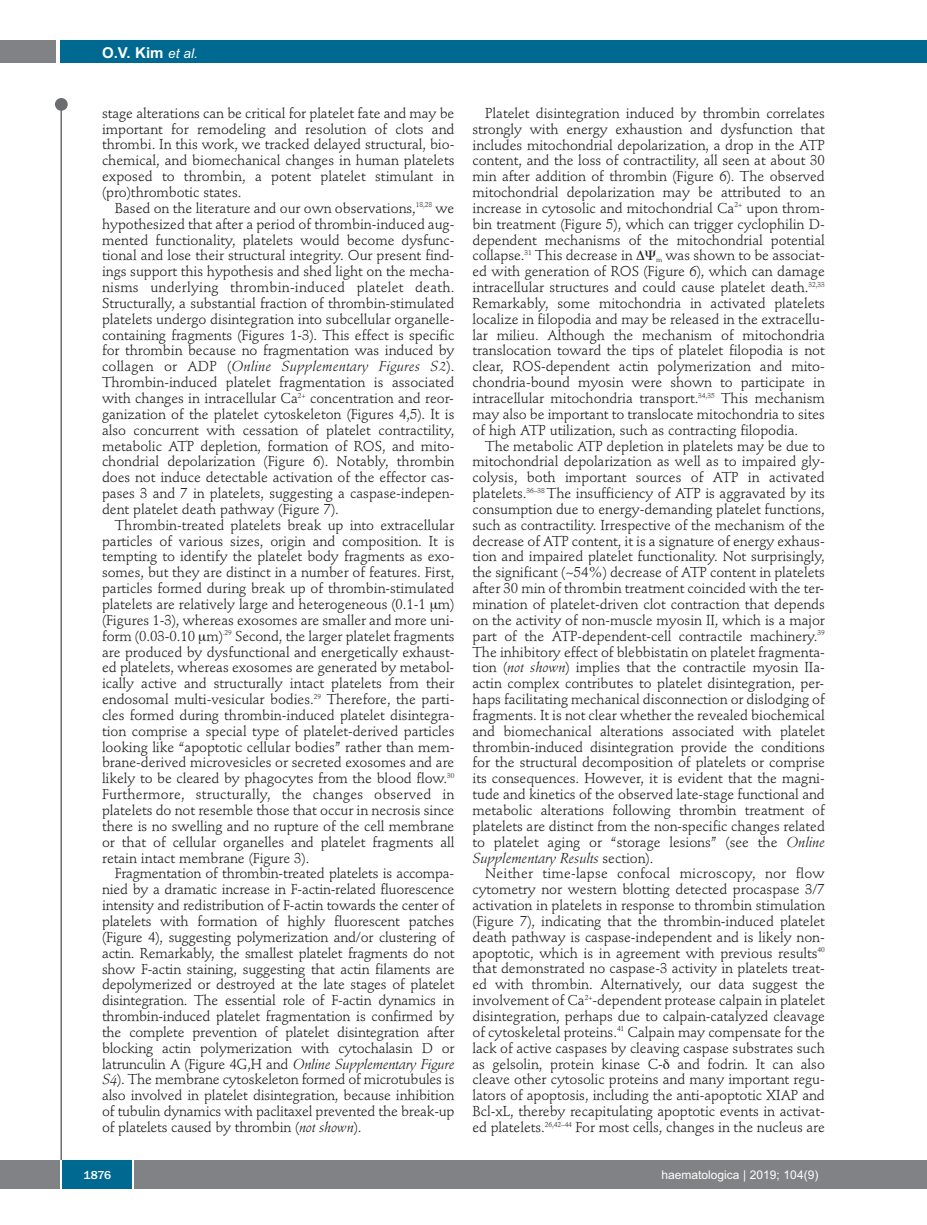
<style>
.page{position:relative;width:927px;height:1225px;background:#fff}
.page>*{position:absolute;margin:0;border:0;box-sizing:border-box;transform-origin:0 0}
.t1{font:700 15px "Arial";color:#fff}
.t2{font:14.25px/15.9px "Stempel Schneidler";letter-spacing:-.005em;color:#231f20;text-align:justify}
.t3{font:12px "Arial";color:#fff}
.t4{font:500 12px "Franklin Gothic";color:#fff}
.s1{font-weight:400;font-style:italic;font-size:13.5px}
.s2{font-style:italic}
</style>
<div class="page">
<div style="left:911px;top:40px;width:16px;height:22px;background:#006991"></div>
<div style="left:910px;top:1160px;width:17px;height:28px;background:#808285"></div>
<div style="left:55px;top:98px;width:13px;height:13px;background:#6c6d70;border-radius:50%"></div>
<hr style="left:60px;top:101px;width:2px;height:1061px;background:#6c6d70">
<div style="left:60px;top:40px;width:852px;height:22px;background:#006991"></div>
<div style="left:0;top:40px;width:56px;height:22px;background:#808285"></div>
<div style="left:0;top:1160px;width:911px;height:28px;background:#808285"></div>
<div style="left:62px;top:1160px;width:71px;height:28px;background:#006991"></div>
<hr style="left:60px;top:1160px;width:2px;height:28px;background:#fff">
<svg style="left:133px;top:1160px;width:1px;height:28px"></svg>
<p class="t1" style="left:102px;top:44px;width:97px">O.V. Kim <span class="s1">et al.</span></p>
<p class="t2" style="left:102px;top:106px;width:354px">stage alterations can be critical for platelet fate and may be important for remodeling and resolution of clots and thrombi. In this work, we tracked delayed structural, bio&shy;chemical, and biomechanical changes in human platelets exposed to thrombin, a potent platelet stimulant in (pro)thrombotic states.</p>
<p class="t2" style="left:102px;top:201px;width:354px;text-indent:13px">Based on the literature and our own observations,<sup>18,28</sup> we hypothesized that after a period of thrombin-induced aug&shy;mented functionality, platelets would become dysfunc&shy;tional and lose their structural integrity. Our present find&shy;ings support this hypothesis and shed light on the mecha&shy;nisms underlying thrombin-induced platelet death.<br>Structurally, a substantial fraction of thrombin-stimulated platelets undergo disintegration into subcellular organelle&shy;containing fragments (Figures 1-3). This effect is specific for thrombin because no fragmentation was induced by collagen or ADP (<span class="s2">Online Supplementary Figures S2</span>).<br>Thrombin-induced platelet fragmentation is associated with changes in intracellular Ca<sup>2+</sup> concentration and reor&shy;ganization of the platelet cytoskeleton (Figures 4,5). It is also concurrent with cessation of platelet contractility, metabolic ATP depletion, formation of ROS, and mito&shy;chondrial depolarization (Figure 6). Notably, thrombin does not induce detectable activation of the effector cas&shy;pases 3 and 7 in platelets, suggesting a caspase-indepen&shy;dent platelet death pathway (Figure 7).</p>
<p class="t2" style="left:102px;top:518px;width:354px;text-indent:13px">Thrombin-treated platelets break up into extracellular particles of various sizes, origin and composition. It is tempting to identify the platelet body fragments as exo&shy;somes, but they are distinct in a number of features. First, particles formed during break up of thrombin-stimulated platelets are relatively large and heterogeneous (0.1-1 m) (Figures 1-3), whereas exosomes are smaller and more uni&shy;form (0.03-0.10 m)<sup>.29</sup> Second, the larger platelet fragments are produced by dysfunctional and energetically exhaust&shy;ed platelets, whereas exosomes are generated by metabol&shy;ically active and structurally intact platelets from their endosomal multi-vesicular bodies.<sup>29</sup> Therefore, the parti&shy;cles formed during thrombin-induced platelet disintegra&shy;tion comprise a special type of platelet-derived particles looking like “apoptotic cellular bodies” rather than mem&shy;brane-derived microvesicles or secreted exosomes and are likely to be cleared by phagocytes from the blood flow.<sup>30<br></sup>Furthermore, structurally, the changes observed in platelets do not resemble those that occur in necrosis since there is no swelling and no rupture of the cell membrane or that of cellular organelles and platelet fragments all retain intact membrane (Figure 3).</p>
<p class="t2" style="left:102px;top:867px;width:354px;text-indent:13px">Fragmentation of thrombin-treated platelets is accompa&shy;nied by a dramatic increase in F-actin-related fluorescence intensity and redistribution of F-actin towards the center of platelets with formation of highly fluorescent patches (Figure 4), suggesting polymerization and/or clustering of actin. Remarkably, the smallest platelet fragments do not show F-actin staining, suggesting that actin filaments are depolymerized or destroyed at the late stages of platelet disintegration. The essential role of F-actin dynamics in thrombin-induced platelet fragmentation is confirmed by the complete prevention of platelet disintegration after blocking actin polymerization with cytochalasin D or latrunculin A (Figure 4G,H and <span class="s2">Online Supplementary Figure S4</span>). The membrane cytoskeleton formed of microtubules is also involved in platelet disintegration, because inhibition of tubulin dynamics with paclitaxel prevented the break-up of platelets caused by thrombin (<span class="s2">not shown</span>).</p>
<p class="t2" style="left:472px;top:106px;width:354px;text-indent:13px">Platelet disintegration induced by thrombin correlates strongly with energy exhaustion and dysfunction that includes mitochondrial depolarization, a drop in the ATP content, and the loss of contractility, all seen at about 30 min after addition of thrombin (Figure 6). The observed mitochondrial depolarization may be attributed to an increase in cytosolic and mitochondrial Ca<sup>2+</sup> upon throm&shy;bin treatment (Figure 5), which can trigger cyclophilin D&shy;dependent mechanisms of the mitochondrial potential collapse.<sup>31</sup> This decrease in</p>
<p class="t2" style="left:472px;top:249px;width:354px;text-indent:184px"><sub>m</sub> was shown to be associat&shy;ed with generation of ROS (Figure 6), which can damage intracellular structures and could cause platelet death.<sup>32,33<br></sup>Remarkably, some mitochondria in activated platelets localize in filopodia and may be released in the extracellu&shy;lar milieu. Although the mechanism of mitochondria translocation toward the tips of platelet filopodia is not clear, ROS-dependent actin polymerization and mito&shy;chondria-bound myosin were shown to participate in intracellular mitochondria transport.<sup>34,35</sup> This mechanism may also be important to translocate mitochondria to sites of high ATP utilization, such as contracting filopodia.</p>
<p class="t2" style="left:472px;top:439px;width:354px;text-indent:13px">The metabolic ATP depletion in platelets may be due to mitochondrial depolarization as well as to impaired gly&shy;colysis, both important sources of ATP in activated platelets.<sup>36–38</sup> The insufficiency of ATP is aggravated by its consumption due to energy-demanding platelet functions, such as contractility. Irrespective of the mechanism of the decrease of ATP content, it is a signature of energy exhaus&shy;tion and impaired platelet functionality. Not surprisingly, the significant (~54%) decrease of ATP content in platelets after 30 min of thrombin treatment coincided with the ter&shy;mination of platelet-driven clot contraction that depends on the activity of non-muscle myosin II, which is a major part of the ATP-dependent-cell contractile machinery.<sup>39<br></sup>The inhibitory effect of blebbistatin on platelet fragmenta&shy;tion (<span class="s2">not shown</span>) implies that the contractile myosin IIa&shy;actin complex contributes to platelet disintegration, per&shy;haps facilitating mechanical disconnection or dislodging of fragments. It is not clear whether the revealed biochemical and biomechanical alterations associated with platelet thrombin-induced disintegration provide the conditions for the structural decomposition of platelets or comprise its consequences. However, it is evident that the magni&shy;tude and kinetics of the observed late-stage functional and metabolic alterations following thrombin treatment of platelets are distinct from the non-specific changes related to platelet aging or “storage lesions” (see the <span class="s2">Online Supplementary Results</span> section).</p>
<p class="t2" style="left:472px;top:867px;width:354px;text-indent:13px">Neither time-lapse confocal microscopy, nor flow cytometry nor western blotting detected procaspase 3/7 activation in platelets in response to thrombin stimulation (Figure 7), indicating that the thrombin-induced platelet death pathway is caspase-independent and is likely non&shy;apoptotic, which is in agreement with previous results<sup>40 </sup>that demonstrated no caspase-3 activity in platelets treat&shy;ed with thrombin. Alternatively, our data suggest the involvement of Ca<sup>2+</sup>-dependent protease calpain in platelet disintegration, perhaps due to calpain-catalyzed cleavage of cytoskeletal proteins.<sup>41</sup> Calpain may compensate for the lack of active caspases by cleaving caspase substrates such as gelsolin, protein kinase C- and fodrin. It can also cleave other cytosolic proteins and many important regu&shy;lators of apoptosis, including the anti-apoptotic XIAP and Bcl-xL, thereby recapitulating apoptotic events in activat&shy;ed platelets.<sup>26,42–44</sup> For most cells, changes in the nucleus are</p>
<p class="t4" style="left:83px;top:1167px;width:29px">1876</p>
<p class="t3" style="left:661px;top:1167px;width:158px">haematologica | 2019; 104(9)</p>
</div>
